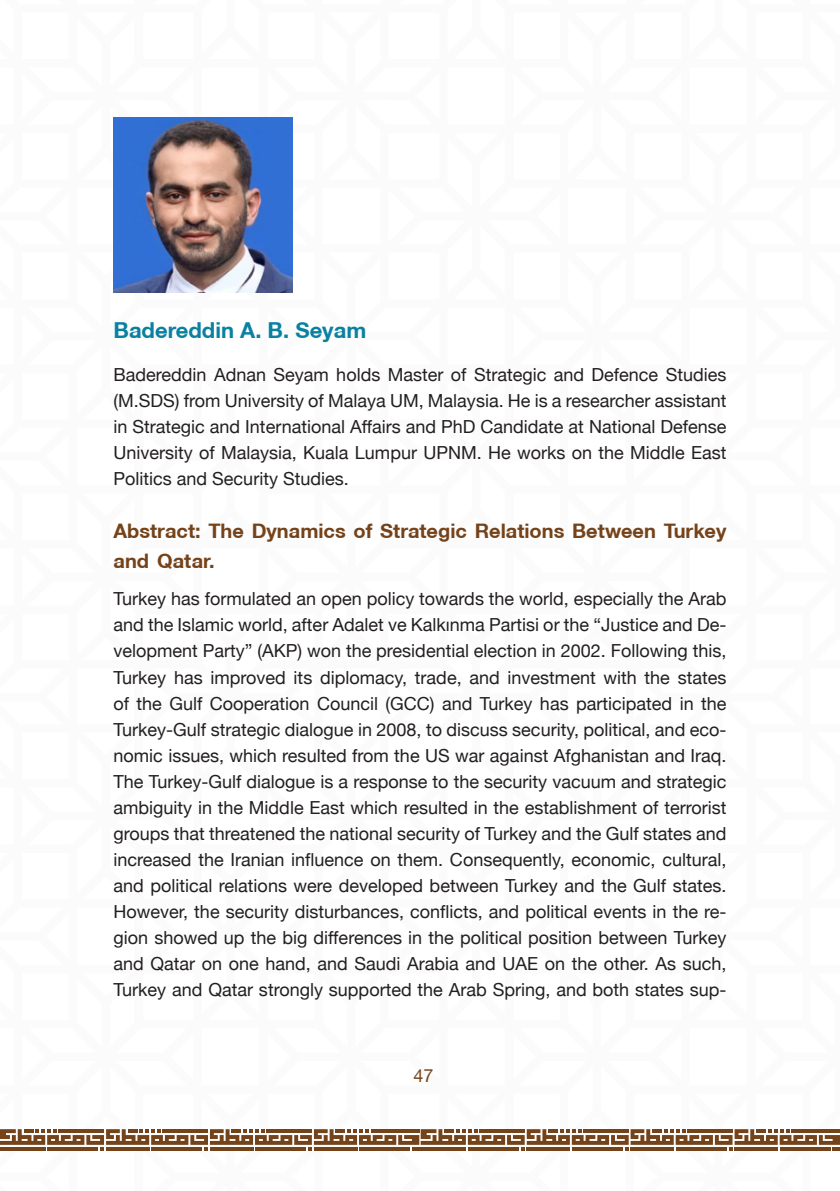
<style>
.page{position:relative;width:840px;height:1191px;background:#fff}
.page>*{position:absolute;margin:0;border:0;box-sizing:border-box;transform-origin:0 0}
.t1{font:700 22px "Helvetica Neue CE";color:#0b81a1}
.t2{font:700 20px/30px "Helvetica Neue CE";color:#75431a}
.t3{font:18px/26px "Helvetica Neue";color:#231f20;text-align:justify}
.t4{font:18px "Helvetica Neue";color:#75431a}
</style>
<div class="page">
<svg style="left:0;top:1129px;width:839px;height:21px"></svg>
<img style="left:113px;top:118px;width:180px;height:174px">
<p class="t1" style="left:113px;top:317px;width:254px">Badereddin A B. . Seyam</p>
<p class="t3" style="left:113px;top:362px;width:614px">Badereddin Adnan Seyam holds Master of Strategic and Defence Studies M( .SDS) from University of Malaya UM, Malaysia. He is a researcher assistant in Strategic and International Affairs and PhD Candidate at National Defense University of Malaysia, Kuala Lumpur UPNM. He works on the Middle East Politics and Security Studies.</p>
<p class="t2" style="left:113px;top:516px;width:614px">Abstract: The Dynamics of Strategic Relations Between Turkey and Qatar.</p>
<p class="t3" style="left:113px;top:586px;width:614px">Turkey has formulated an open policy towards the world, especially the Arab</p>
<p class="t3" style="left:113px;top:638px;width:614px">velopment Party” (AKP) won the presidential election in 2002. Following this,</p>
<p class="t3" style="left:113px;top:612px;width:614px">and the Islamic world, after Adalet ve Kalkınma Partisi or the “Justice and De-</p>
<p class="t3" style="left:113px;top:664px;width:614px">Turkey has improved its diplomacy, trade, and investment with the states of the Gulf Cooperation Council (GCC) and Turkey has participated in the</p>
<p class="t3" style="left:113px;top:742px;width:614px">nomic issues, which resulted from the US war against Afghanistan and Iraq.</p>
<p class="t3" style="left:113px;top:716px;width:614px">Turkey-Gulf strategic dialogue in 2008, to discuss security, political, and eco-</p>
<p class="t3" style="left:113px;top:768px;width:614px">The Turkey-Gulf dialogue is a response to the security vacuum and strategic ambiguity in the Middle East which resulted in the establishment of terrorist groups that threatened the national security of Turkey and the Gulf states and increased the Iranian influence on them. Consequently, economic, cultural, and political relations were developed between Turkey and the Gulf states.</p>
<p class="t3" style="left:113px;top:924px;width:614px">gion showed up the big differences in the political position between Turkey</p>
<p class="t3" style="left:113px;top:898px;width:614px">However, the security disturbances, conflicts, and political events in the re-</p>
<p class="t3" style="left:113px;top:950px;width:614px">and Qatar on one hand, and Saudi Arabia and UAE on the other. As such,<br>Turkey and Qatar strongly supported the Arab Spring, and both states sup-</p>
<p class="t4" style="left:413px;top:1064px;width:22px">47</p>
</div>
